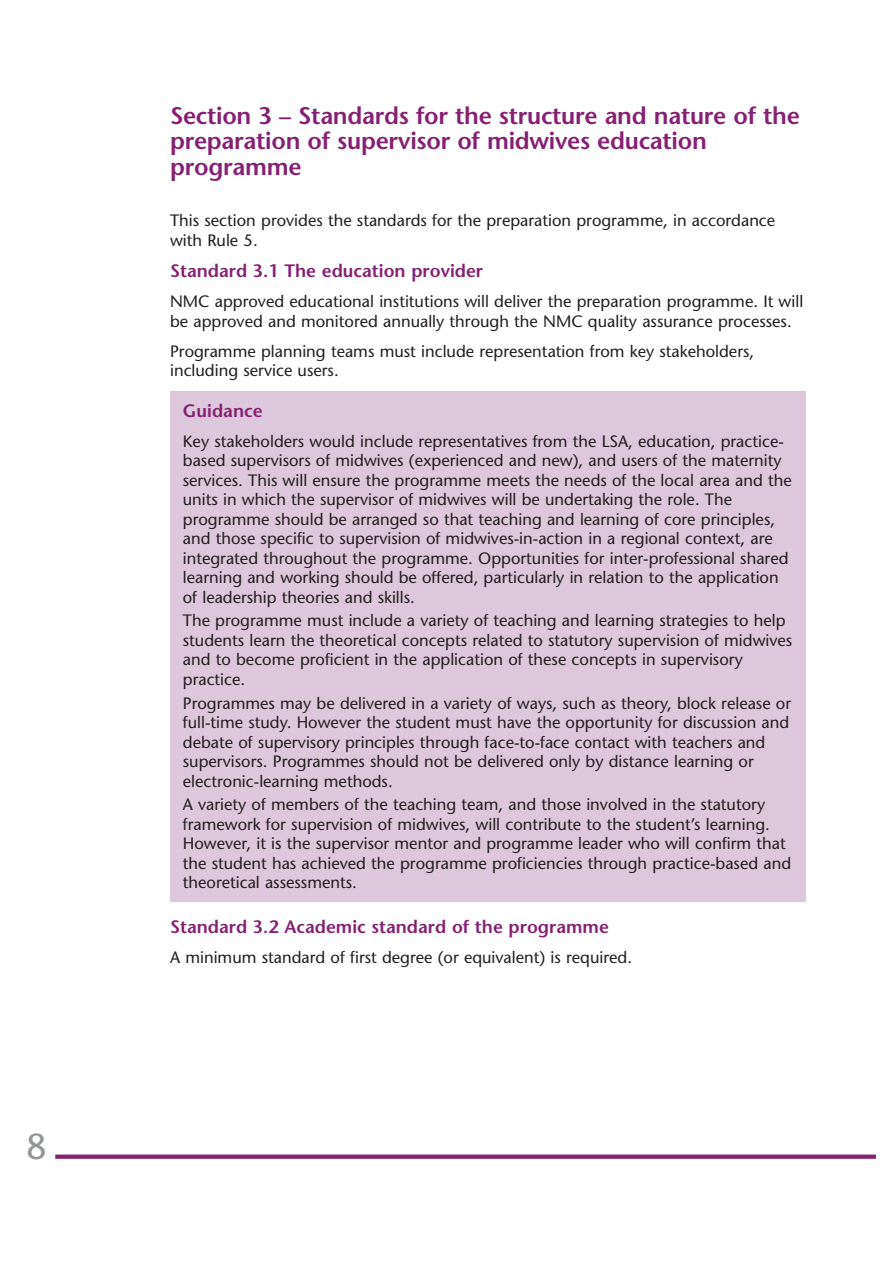
<style>
.page{position:relative;width:893px;height:1263px;background:#fff}
.page>*{position:absolute;margin:0;border:0;box-sizing:border-box;transform-origin:0 0}
.t1{font:36px "Stone Sans";color:#939598}
.t2{font:600 24px/25.5px "Stone Sans";letter-spacing:-.01em;color:#862074}
.t3{font:600 18px "Stone Sans";color:#862074}
.t4{font:16.5px/19.5px "Stone Sans";color:#231f20}
</style>
<div class="page">
<div style="left:170px;top:391px;width:636px;height:510px;background:#dcc8da"></div>
<div style="left:55px;top:1154px;width:821px;height:5px;background:#862074"></div>
<h1 class="t1" style="left:26px;top:1132px;width:22px">8</h1>
<h2 class="t2" style="left:170px;top:105px;width:631px">Section 3 – Standards for the structure and nature of the preparation of supervisor of midwives education programme</h2>
<p class="t4" style="left:170px;top:213px;width:607px">This section provides the standards for the preparation programme, in accordance with Rule 5.</p>
<p class="t3" style="left:170px;top:264px;width:315px">Standard 3.1 The education provider</p>
<p class="t4" style="left:170px;top:294px;width:635px">NMC approved educational institutions will deliver the preparation programme. It will be approved and monitored annually through the NMC quality assurance processes.</p>
<p class="t4" style="left:170px;top:343px;width:586px">Programme planning teams must include representation from key stakeholders, including service users.</p>
<p class="t3" style="left:183px;top:403px;width:81px">Guidance</p>
<p class="t4" style="left:183px;top:433px;width:610px">Key stakeholders would include representatives from the LSA, education, practice&shy;based supervisors of midwives (experienced and new), and users of the maternity services. This will ensure the programme meets the needs of the local area and the units in which the supervisor of midwives will be undertaking the role. The programme should be arranged so that teaching and learning of core principles, and those specific to supervision of midwives-in-action in a regional context, are integrated throughout the programme. Opportunities for inter-professional shared learning and working should be offered, particularly in relation to the application of leadership theories and skills.</p>
<p class="t4" style="left:183px;top:612px;width:611px">The programme must include a variety of teaching and learning strategies to help students learn the theoretical concepts related to statutory supervision of midwives and to become proficient in the application of these concepts in supervisory practice.</p>
<p class="t4" style="left:183px;top:695px;width:610px">Programmes may be delivered in a variety of ways, such as theory, block release or full-time study. However the student must have the opportunity for discussion and debate of supervisory principles through face-to-face contact with teachers and supervisors. Programmes should not be delivered only by distance learning or electronic-learning methods.</p>
<p class="t4" style="left:183px;top:796px;width:610px">A variety of members of the teaching team, and those involved in the statutory framework for supervision of midwives, will contribute to the student’s learning.<br>However, it is the supervisor mentor and programme leader who will confirm that the student has achieved the programme proficiencies through practice-based and theoretical assessments.</p>
<p class="t3" style="left:170px;top:919px;width:440px">Standard 3.2 Academic standard of the programme</p>
<p class="t4" style="left:170px;top:949px;width:463px">A minimum standard of first degree (or equivalent) is required.</p>
</div>
